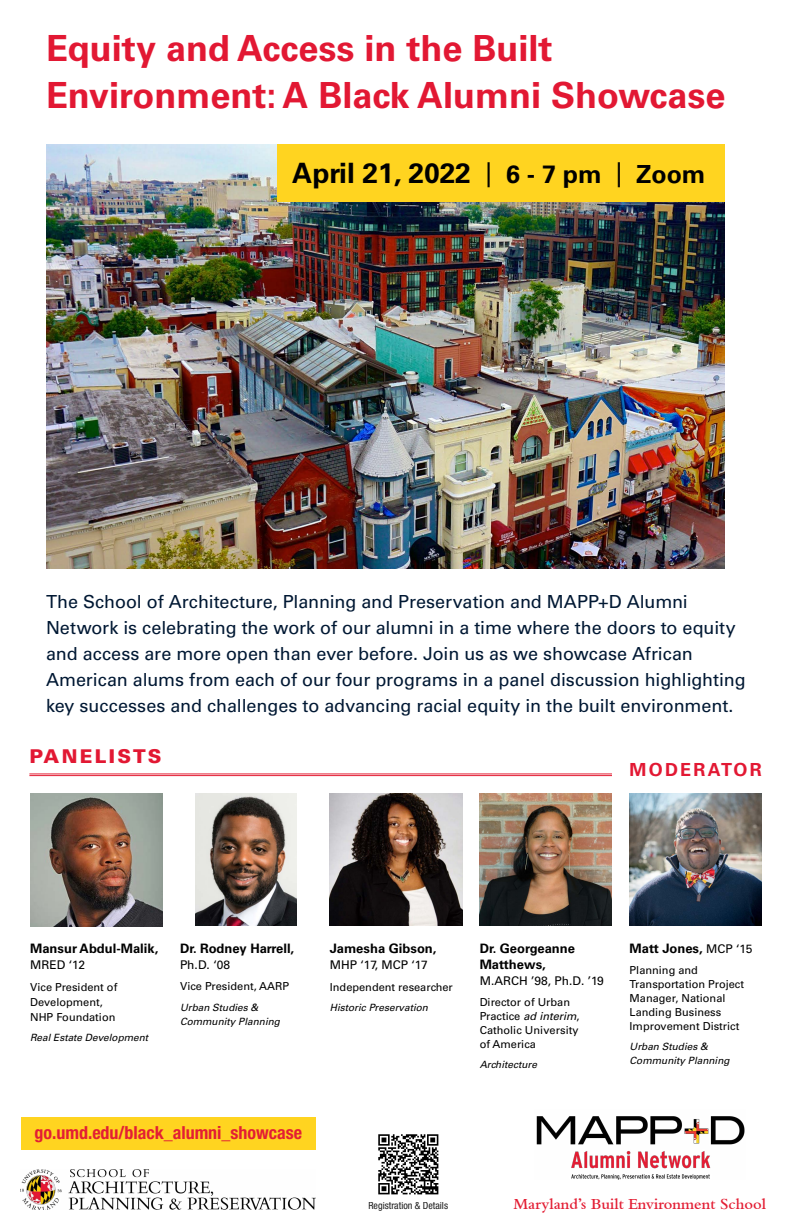
<style>
.page{position:relative;width:792px;height:1224px;background:#fff}
.page>*{position:absolute;margin:0;border:0;box-sizing:border-box;transform-origin:0 0}
.t1{font:700 36px/47px "Univers LT Std";color:#e21833}
.t2{font:700 28px "Univers LT Std";color:#000}
.t3{font:900 19px "Univers LT Std";letter-spacing:.12em;color:#e21833}
.t4{font:18px/26px "Univers LT Std";letter-spacing:-.005em;color:#001833}
.t5{font:700 condensed 18px "Helvetica Neue LT Std";color:#e31e34}
.t6{font:700 18px "Univers LT Std";letter-spacing:.125em;color:#e21833}
.t7{font:600 16px "Bembo";color:#e31e34}
.t8{font:700 13px/16px "Univers LT Std";color:#000}
.t9{font:12px "Univers LT Std";color:#000}
.t10{font:11px/14px "Univers LT Std";color:#000}
.t11{font:italic 10px/14px "Univers LT Std";color:#000}
.t12{font:condensed 10px "Helvetica Neue LT Std";color:#000}
.s1{font-weight:400;font-size:25px}
.s2{font-size:25px}
.s3{font-style:italic}
.s4{font-weight:400;font-size:12px}
</style>
<div class="page">
<img style="left:21px;top:1169px;width:295px;height:40px">
<div style="left:21px;top:1117px;width:295px;height:32px;background:#ffd420"></div>
<img style="left:378px;top:1134px;width:61px;height:61px">
<img style="left:30px;top:794px;width:132px;height:133px">
<img style="left:480px;top:794px;width:132px;height:132px">
<img style="left:330px;top:794px;width:132px;height:132px">
<img style="left:46px;top:144px;width:679px;height:425px">
<img style="left:196px;top:794px;width:101px;height:132px">
<img style="left:536px;top:1116px;width:209px;height:64px">
<img style="left:630px;top:794px;width:132px;height:132px">
<div style="left:277px;top:144px;width:448px;height:58px;background:#ffd420"></div>
<hr style="left:29px;top:774px;width:583px;height:1px;background:#e31e34">
<hr style="left:29px;top:775px;width:583px;height:1px;background:#e31e34">
<h1 class="t1" style="left:46px;top:25px;width:681px">Equity and Access in the Built<br>Environment: A Black Alumni Showcase</h1>
<h2 class="t2" style="left:292px;top:157px;width:415px">April 21, 2022 <span class="s1">|</span> <span class="s2">6 - 7 pm</span> <span class="s1">|</span> <span class="s2">Zoom</span></h2>
<p class="t4" style="left:46px;top:588px;width:701px">The School of Architecture, Planning and Preservation and MAPP+D Alumni Network is celebrating the work of our alumni in a time where the doors to equity and access are more open than ever before. Join us as we showcase African American alums from each of our four programs in a panel discussion highlighting key successes and challenges to advancing racial equity in the built environment.</p>
<p class="t3" style="left:29px;top:744px;width:134px">PANELISTS</p>
<p class="t6" style="left:630px;top:759px;width:134px">MODERATOR</p>
<p class="t8" style="left:30px;top:940px;width:130px">Mansur Abdul-Malik,</p>
<p class="t9" style="left:30px;top:957px;width:57px">MRED ‘12</p>
<p class="t10" style="left:30px;top:979px;width:89px;line-height:15px">Vice President of<br>Development,<br>NHP Foundation</p>
<p class="t11" style="left:30px;top:1030px;width:120px">Real Estate Development</p>
<p class="t8" style="left:180px;top:940px;width:116px">Dr. Rodney Harrell,</p>
<p class="t9" style="left:180px;top:957px;width:52px">Ph.D. ‘08</p>
<p class="t10" style="left:180px;top:979px;width:111px">Vice President, AARP</p>
<p class="t11" style="left:180px;top:1000px;width:102px">Urban Studies &amp;<br>Community Planning</p>
<p class="t5" style="left:35px;top:1121px;width:269px">go.umd.edu/black_alumni_showcase</p>
<p class="t8" style="left:330px;top:940px;width:108px">Jamesha Gibson,</p>
<p class="t9" style="left:330px;top:957px;width:100px">MHP ‘17, MCP ‘17</p>
<p class="t10" style="left:330px;top:980px;width:124px">Independent researcher</p>
<p class="t11" style="left:330px;top:1000px;width:100px">Historic Preservation</p>
<p class="t8" style="left:480px;top:940px;width:97px">Dr. Georgeanne<br>Matthews,</p>
<p class="t9" style="left:480px;top:973px;width:125px">M.ARCH ’98, Ph.D. ’19</p>
<p class="t10" style="left:480px;top:995px;width:102px">Director of Urban<br>Practice <span class="s3">ad interim</span>,<br>Catholic University of America</p>
<p class="t11" style="left:480px;top:1057px;width:59px">Architecture</p>
<p class="t8" style="left:630px;top:940px;width:124px">Matt Jones, <span class="s4">MCP ‘15</span></p>
<p class="t10" style="left:630px;top:963px;width:116px">Planning and<br>Transportation Project<br>Manager, National<br>Landing Business<br>Improvement District</p>
<p class="t11" style="left:630px;top:1039px;width:102px">Urban Studies &amp;<br>Community Planning</p>
<p class="t12" style="left:368px;top:1200px;width:81px">Registration &amp; Details</p>
<p class="t7" style="left:513px;top:1195px;width:254px">Maryland’s Built Environment School</p>
</div>
